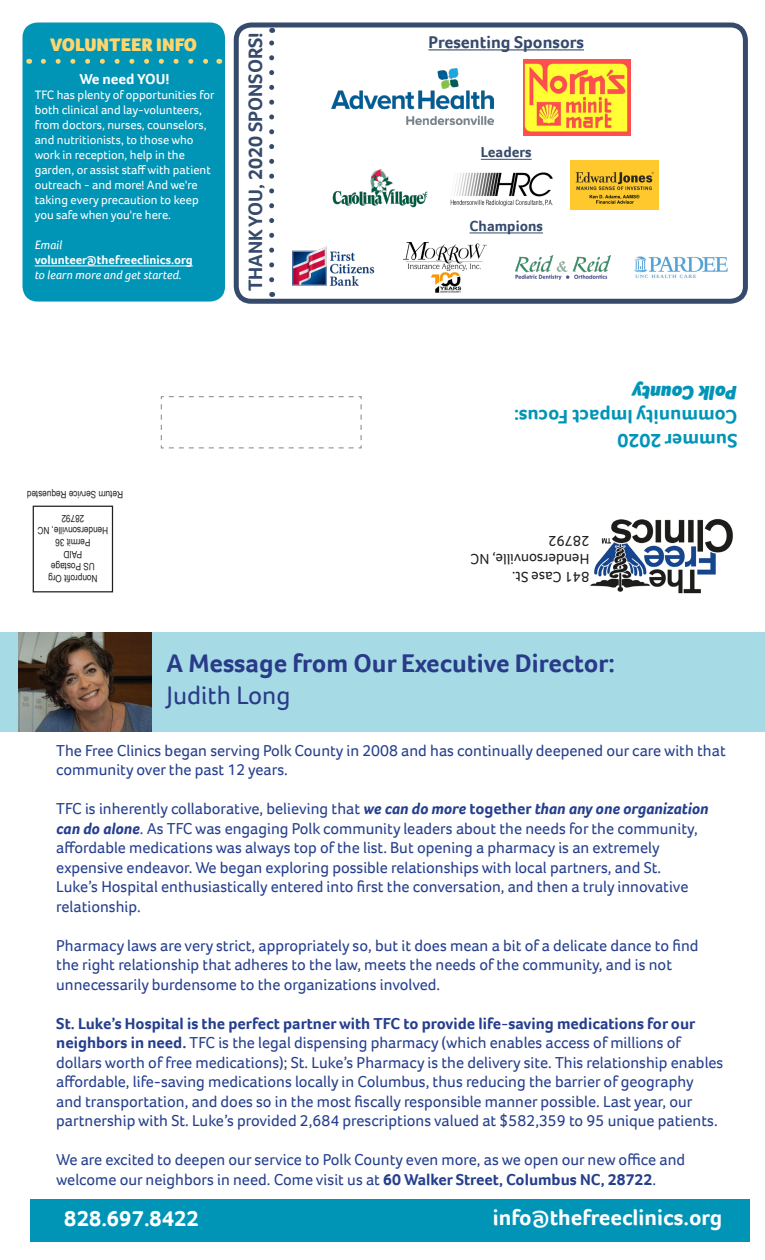
<style>
.page{position:relative;width:765px;height:1260px;background:#fff}
.page>*{position:absolute;margin:0;border:0;box-sizing:border-box;transform-origin:0 0}
.t1{font:700 26.25px "Foco";color:#293b88}
.t2{font:26.25px "Foco";color:#293b88}
.t3{font:700 22.5px "Foco";color:#fff}
.t4{font:700 20px "Foco";color:#0095b7}
.t5{font:700 20px "Foco";color:#364a6b}
.t6{font:italic 900 20px "Foco";color:#0095b7}
.t7{font:900 18.75px "Foco";color:#fed66d}
.t8{font:700 17.5px "Foco";color:#364a6b}
.t9{font:16.25px/19.5px "Foco";color:#253f8e}
.t10{font:15px/18px "Foco";color:#231f20}
.t11{font:700 15px "Foco";color:#364a6b}
.t12{font:700 15px "Foco";color:#fff}
.t13{font:12.5px/15px "Foco";color:#fff}
.t14{font:700 12.5px/15px "Foco";color:#fff}
.t15{font:italic 12.5px "Foco";color:#fff}
.t16{font:10px/12px "Arial Narrow";color:#231f20;text-align:center}
.s1{font-weight:400;font-style:italic}
.s2{font-weight:700;font-style:italic}
.s3{font-weight:700}
</style>
<div class="page">
<div style="left:30px;top:1199px;width:720px;height:42px;background:#0095b7"></div>
<div style="left:0;top:632px;width:765px;height:99px;background:#a6dae5"></div>
<img style="left:19px;top:632px;width:132px;height:99px">
<img style="left:590px;top:519px;width:143px;height:75px">
<div style="left:33px;top:506px;width:80px;height:86px;border:1px solid #231f20"></div>
<svg style="left:160px;top:396px;width:202px;height:53px"></svg>
<div style="left:22px;top:22px;width:203px;height:280px;background:#0095b7;border-radius:15px"></div>
<svg style="left:43px;top:59px;width:165px;height:5px"></svg>
<hr style="left:35px;top:266px;width:158px;height:1px;background:#fff">
<div style="left:234px;top:22px;width:514px;height:282px;border:5px solid #364a6b;border-radius:15px"></div>
<svg style="left:269px;top:28px;width:5px;height:252px"></svg>
<img style="left:331px;top:68px;width:162px;height:56px">
<img style="left:523px;top:59px;width:107px;height:76px">
<img style="left:332px;top:169px;width:96px;height:39px">
<img style="left:450px;top:172px;width:103px;height:35px">
<img style="left:634px;top:256px;width:94px;height:22px">
<img style="left:292px;top:246px;width:83px;height:40px">
<img style="left:403px;top:243px;width:84px;height:49px">
<div style="left:570px;top:161px;width:89px;height:49px;background:#ffc92d"></div>
<img style="left:575px;top:171px;width:79px;height:33px">
<img style="left:515px;top:255px;width:96px;height:25px">
<hr style="left:428px;top:49px;width:156px;height:1px;background:#364a6b">
<hr style="left:481px;top:159px;width:51px;height:1px;background:#364a6b">
<hr style="left:470px;top:232px;width:73px;height:1px;background:#364a6b">
<p class="t7" style="left:50px;top:32px;width:148px">VOLUNTEER INFO</p>
<p class="t12" style="left:79px;top:69px;width:92px">We need YOU!</p>
<p class="t13" style="left:35px;top:88px;width:181px">TFC has plenty of opportunities for both clinical and lay-volunteers, from doctors, nurses, counselors, and nutritionists, to those who work in reception, help in the garden, or assist staff with patient outreach - and more! And we're taking every precaution to keep you safe when you're here.</p>
<p class="t14" style="left:35px;top:238px;width:160px"><span class="s1">Email </span>volunteer@thefreeclinics.org</p>
<p class="t15" style="left:35px;top:267px;width:148px">to learn more and get started.</p>
<p class="t5" style="left:242px;top:291px;width:261px;rotate:-90deg">THANK YOU, 2020 SPONSORS!</p>
<p class="t8" style="left:428px;top:30px;width:157px">Presenting Sponsors</p>
<p class="t11" style="left:481px;top:142px;width:52px">Leaders</p>
<p class="t11" style="left:470px;top:216px;width:75px">Champions</p>
<p class="t16" style="left:123px;top:501px;width:98px;rotate:-180deg">Return Service Requested</p>
<p class="t16" style="left:108px;top:549px;width:72px;rotate:-180deg">Permit 36<br>Hendersonville, NC<br>28792</p>
<p class="t16" style="left:82px;top:561px;width:20px;rotate:-180deg">PAID</p>
<p class="t16" style="left:95px;top:573px;width:45px;rotate:-180deg">US Postage</p>
<p class="t16" style="left:98px;top:585px;width:51px;rotate:-180deg">Nonprofit Org</p>
<p class="t6" style="left:738px;top:406px;width:107px;rotate:-180deg">Polk County</p>
<p class="t4" style="left:738px;top:430px;width:225px;rotate:-180deg">Community Impact Focus:</p>
<p class="t4" style="left:738px;top:454px;width:122px;rotate:-180deg">Summer 2020</p>
<p class="t10" style="left:589px;top:586px;width:120px;rotate:-180deg">841 Case St.<br>Hendersonville, NC<br>28792</p>
<p class="t1" style="left:166px;top:646px;width:450px">A Message from Our Executive Director:</p>
<p class="t2" style="left:166px;top:678px;width:126px">Judith Long</p>
<p class="t9" style="left:56px;top:740px;width:671px">The Free Clinics began serving Polk County in 2008 and has continually deepened our care with that community over the past 12 years.</p>
<p class="t9" style="left:56px;top:799px;width:654px">TFC is inherently collaborative, believing that <span class="s2">we can do more</span> <span class="s3">together</span> <span class="s2">than any one organization can do alone</span>. As TFC was engaging Polk community leaders about the needs for the community, affordable medications was always top of the list. But opening a pharmacy is an extremely expensive endeavor. We began exploring possible relationships with local partners, and St.<br>Luke’s Hospital enthusiastically entered into first the conversation, and then a truly innovative relationship.</p>
<p class="t9" style="left:56px;top:935px;width:644px">Pharmacy laws are very strict, appropriately so, but it does mean a bit of a delicate dance to find the right relationship that adheres to the law, meets the needs of the community, and is not unnecessarily burdensome to the organizations involved.</p>
<p class="t9" style="left:56px;top:1013px;width:669px"><span class="s3">St. Luke’s Hospital is the perfect partner with TFC to provide life-saving medications for our neighbors in need.</span> TFC is the legal dispensing pharmacy (which enables access of millions of dollars worth of free medications); St. Luke’s Pharmacy is the delivery site. This relationship enables affordable, life-saving medications locally in Columbus, thus reducing the barrier of geography and transportation, and does so in the most fiscally responsible manner possible. Last year, our partnership with St. Luke’s provided 2,684 prescriptions valued at $582,359 to 95 unique patients.</p>
<p class="t9" style="left:56px;top:1150px;width:630px">We are excited to deepen our service to Polk County even more, as we open our new office and welcome our neighbors in need. Come visit us at <span class="s3">60 Walker Street, Columbus NC, 28722</span>.</p>
<p class="t3" style="left:64px;top:1204px;width:136px">828.697.8422</p>
<p class="t3" style="left:493px;top:1203px;width:231px">info@thefreeclinics.org</p>
</div>
